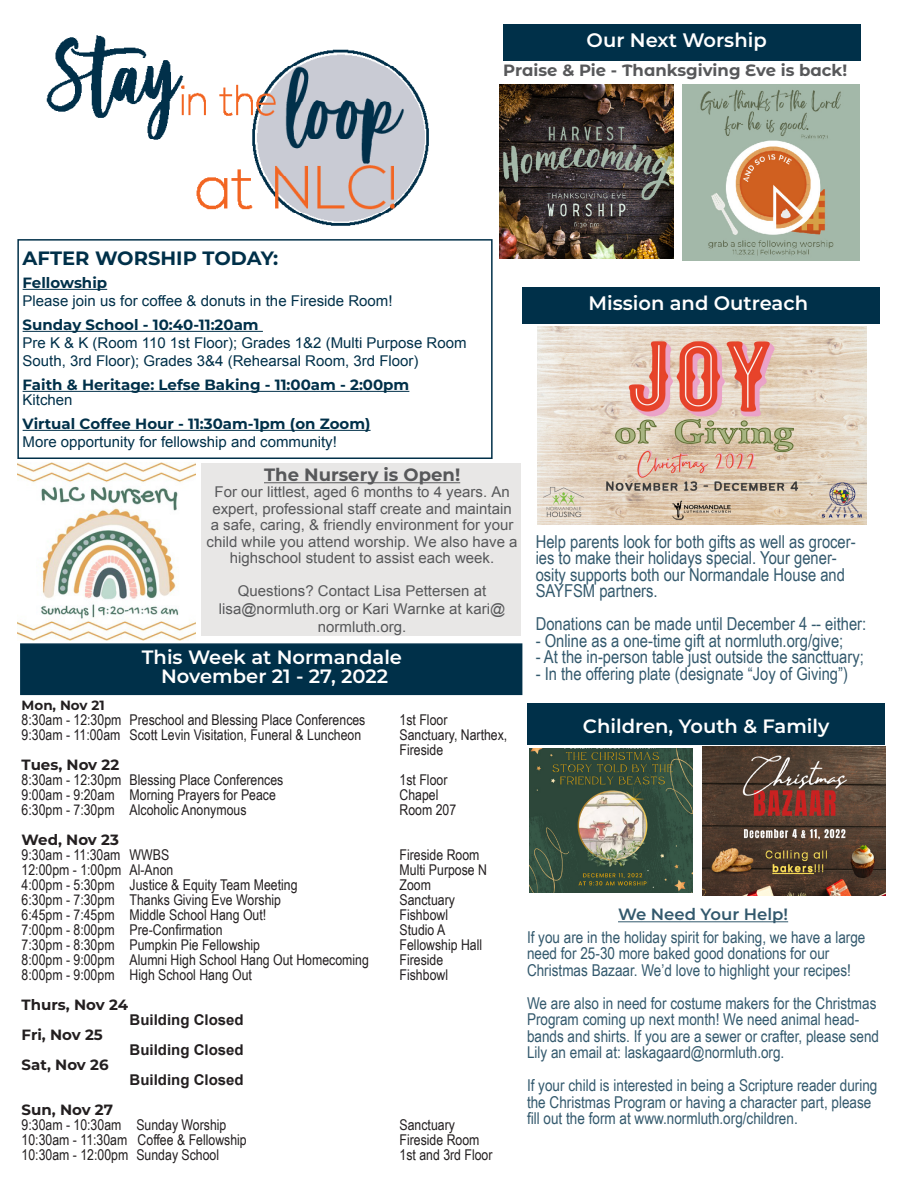
<style>
.page{position:relative;width:918px;height:1188px;background:#fff}
.page>*{position:absolute;margin:0;border:0;box-sizing:border-box;transform-origin:0 0}
.t1{font:600 19.5px "Montserrat";color:#fff}
.t2{font:600 19.35px "Montserrat";color:#fff}
.t3{font:700 19.35px "Montserrat";color:#003049}
.t4{font:17.85px/16.5px "Arial Narrow";color:#33596d}
.t5{font:700 17.85px "Montserrat";color:#57585a}
.t6{font:16.35px/16.5px "Arial Narrow";color:#33596d}
.t7{font:700 16.35px "Montserrat Alternates";color:#57585a}
.t8{font:600 16.35px "Montserrat";color:#33596d}
.t9{font:14.85px/15px "Arial Narrow";color:#231f20}
.t10{font:14.85px/16.5px "Arial";color:#57585a;text-align:center}
.t11{font:14.85px/18px "Arial";color:#003049}
.t12{font:700 14.85px "Montserrat";color:#003049}
.t13{font:700 14.85px "Montserrat";color:#231f20}
.t14{font:700 14.85px "Arial";color:#231f20}
.t15{font:700 13.35px "Montserrat";color:#231f20}
</style>
<div class="page">
<div style="left:201px;top:463px;width:319px;height:173px;background:#e8e7e6"></div>
<hr style="left:264px;top:482px;width:196px;height:1px;background:#57585a">
<img style="left:17px;top:462px;width:178px;height:178px">
<img style="left:47px;top:35px;width:382px;height:191px">
<div style="left:523px;top:287px;width:357px;height:37px;background:#003049"></div>
<div style="left:20px;top:643px;width:502px;height:52px;background:#003049;border:2px solid #003049"></div>
<div style="left:527px;top:703px;width:357px;height:41px;background:#003049"></div>
<div style="left:17px;top:239px;width:476px;height:220px;border:2px solid #003049"></div>
<hr style="left:23px;top:289px;width:84px;height:1px;background:#003049">
<hr style="left:23px;top:331px;width:240px;height:1px;background:#003049">
<hr style="left:23px;top:391px;width:386px;height:1px;background:#003049">
<hr style="left:23px;top:430px;width:348px;height:1px;background:#003049">
<img style="left:529px;top:749px;width:164px;height:144px">
<hr style="left:618px;top:921px;width:170px;height:1px;background:#33596d">
<img style="left:500px;top:84px;width:173px;height:174px">
<img style="left:683px;top:84px;width:176px;height:177px">
<img style="left:538px;top:326px;width:328px;height:199px">
<div style="left:503px;top:24px;width:358px;height:36px;background:#003049"></div>
<img style="left:702px;top:747px;width:183px;height:149px">
<p class="t1" style="left:587px;top:26px;width:182px">Our Next Worship</p>
<p class="t7" style="left:503px;top:59px;width:346px">Praise &amp; Pie - Thanksgiving Eve is back!</p>
<p class="t3" style="left:23px;top:245px;width:257px">AFTER WORSHIP TODAY:</p>
<p class="t12" style="left:23px;top:272px;width:86px">Fellowship</p>
<p class="t11" style="left:23px;top:292px;width:371px">Please join us for coffee &amp; donuts in the Fireside Room!</p>
<p class="t12" style="left:23px;top:314px;width:238px">Sunday School - 10:40-11:20am</p>
<p class="t11" style="left:23px;top:334px;width:446px">Pre K &amp; K (Room 110 1st Floor); Grades 1&amp;2 (Multi Purpose Room<br>South, 3rd Floor); Grades 3&amp;4 (Rehearsal Room, 3rd Floor)</p>
<p class="t12" style="left:23px;top:374px;width:388px">Faith &amp; Heritage: Lefse Baking - 11:00am - 2:00pm</p>
<p class="t11" style="left:23px;top:391px;width:52px">Kitchen</p>
<p class="t12" style="left:23px;top:413px;width:349px">Virtual Coffee Hour - 11:30am-1pm (on Zoom)</p>
<p class="t11" style="left:23px;top:433px;width:316px">More opportunity for fellowship and community!</p>
<p class="t1" style="left:588px;top:290px;width:221px">Mission and Outreach</p>
<p class="t5" style="left:264px;top:462px;width:198px">The Nursery is Open!</p>
<p class="t10" style="left:207px;top:484px;width:312px">For our littlest, aged 6 months to 4 years. An expert, professional staff create and maintain a safe, caring, &amp; friendly environment for your child while you attend worship. We also have a highschool student to assist each week.</p>
<p class="t10" style="left:219px;top:582px;width:288px;line-height:18px">Questions? Contact Lisa Pettersen at lisa@normluth.org or Kari Warnke at kari@ normluth.org.</p>
<p class="t2" style="left:142px;top:643px;width:262px">This Week at Normandale</p>
<p class="t2" style="left:161px;top:662px;width:229px">November 21 - 27, 2022</p>
<p class="t15" style="left:22px;top:695px;width:85px">Mon, Nov 21</p>
<p class="t9" style="left:22px;top:711px;width:345px">8:30am - 12:30pm Preschool and Blessing Place Conferences</p>
<p class="t9" style="left:400px;top:711px;width:49px">1st Floor</p>
<p class="t9" style="left:22px;top:726px;width:341px">9:30am - 11:00am Scott Levin Visitation, Funeral &amp; Luncheon</p>
<p class="t9" style="left:400px;top:726px;width:109px">Sanctuary, Narthex,<br>Fireside</p>
<p class="t13" style="left:22px;top:754px;width:99px">Tues, Nov 22</p>
<p class="t9" style="left:22px;top:771px;width:263px">8:30am - 12:30pm Blessing Place Conferences</p>
<p class="t9" style="left:400px;top:771px;width:49px">1st Floor</p>
<p class="t9" style="left:22px;top:786px;width:256px">9:00am - 9:20am Morning Prayers for Peace</p>
<p class="t9" style="left:400px;top:786px;width:40px">Chapel</p>
<p class="t9" style="left:22px;top:801px;width:226px">6:30pm - 7:30pm Alcoholic Anonymous</p>
<p class="t9" style="left:400px;top:801px;width:58px">Room 207</p>
<p class="t13" style="left:22px;top:829px;width:99px">Wed, Nov 23</p>
<p class="t9" style="left:22px;top:846px;width:149px">9:30am - 11:30am WWBS</p>
<p class="t9" style="left:400px;top:846px;width:81px">Fireside Room</p>
<p class="t9" style="left:22px;top:861px;width:153px">12:00pm - 1:00pm Al-Anon</p>
<p class="t9" style="left:400px;top:861px;width:89px">Multi Purpose N</p>
<p class="t9" style="left:22px;top:876px;width:277px">4:00pm - 5:30pm Justice &amp; Equity Team Meeting</p>
<p class="t9" style="left:400px;top:876px;width:33px">Zoom</p>
<p class="t9" style="left:22px;top:891px;width:261px">6:30pm - 7:30pm Thanks Giving Eve Worship</p>
<p class="t9" style="left:400px;top:891px;width:57px">Sanctuary</p>
<p class="t9" style="left:22px;top:906px;width:246px">6:45pm - 7:45pm Middle School Hang Out!</p>
<p class="t9" style="left:400px;top:906px;width:50px">Fishbowl</p>
<p class="t9" style="left:22px;top:921px;width:202px">7:00pm - 8:00pm Pre-Confirmation</p>
<p class="t9" style="left:400px;top:921px;width:47px">Studio A</p>
<p class="t9" style="left:22px;top:936px;width:240px">7:30pm - 8:30pm Pumpkin Pie Fellowship</p>
<p class="t9" style="left:400px;top:936px;width:84px">Fellowship Hall</p>
<p class="t9" style="left:22px;top:951px;width:349px">8:00pm - 9:00pm Alumni High School Hang Out Homecoming</p>
<p class="t9" style="left:400px;top:951px;width:45px">Fireside</p>
<p class="t9" style="left:22px;top:966px;width:232px">8:00pm - 9:00pm High School Hang Out</p>
<p class="t9" style="left:400px;top:966px;width:50px">Fishbowl</p>
<p class="t13" style="left:22px;top:994px;width:108px">Thurs, Nov 24</p>
<p class="t14" style="left:130px;top:1010px;width:116px">Building Closed</p>
<p class="t13" style="left:22px;top:1024px;width:83px">Fri, Nov 25</p>
<p class="t14" style="left:130px;top:1040px;width:116px">Building Closed</p>
<p class="t13" style="left:22px;top:1054px;width:88px">Sat, Nov 26</p>
<p class="t14" style="left:130px;top:1070px;width:116px">Building Closed</p>
<p class="t13" style="left:22px;top:1099px;width:93px">Sun, Nov 27</p>
<p class="t9" style="left:22px;top:1116px;width:206px">9:30am - 10:30am Sunday Worship</p>
<p class="t9" style="left:400px;top:1116px;width:57px">Sanctuary</p>
<p class="t9" style="left:22px;top:1131px;width:227px">10:30am - 11:30am Coffee &amp; Fellowship</p>
<p class="t9" style="left:400px;top:1131px;width:81px">Fireside Room</p>
<p class="t9" style="left:22px;top:1146px;width:199px">10:30am - 12:00pm Sunday School</p>
<p class="t9" style="left:400px;top:1146px;width:94px">1st and 3rd Floor</p>
<p class="t4" style="left:536px;top:533px;width:321px">Help parents look for both gifts as well as grocer&shy;ies to make their holidays special. Your gener&shy;osity supports both our Normandale House and SAYFSM partners.</p>
<p class="t4" style="left:536px;top:615px;width:332px">Donations can be made until December 4 -- either:</p>
<p class="t4" style="left:536px;top:632px;width:309px">- Online as a one-time gift at normluth.org/give;</p>
<p class="t4" style="left:536px;top:648px;width:330px">- At the in-person table just outside the sancttuary;</p>
<p class="t4" style="left:536px;top:665px;width:314px">- In the offering plate (designate “Joy of Giving”)</p>
<p class="t2" style="left:583px;top:712px;width:248px">Children, Youth &amp; Family</p>
<p class="t8" style="left:618px;top:903px;width:172px">We Need Your Help!</p>
<p class="t6" style="left:527px;top:928px;width:340px">If you are in the holiday spirit for baking, we have a large need for 25-30 more baked good donations for our<br>Christmas Bazaar. We’d love to highlight your recipes!</p>
<p class="t6" style="left:527px;top:994px;width:354px">We are also in need for costume makers for the Christmas Program coming up next month! We need animal head&shy;bands and shirts. If you are a sewer or crafter, please send Lily an email at: laskagaard@normluth.org.</p>
<p class="t6" style="left:527px;top:1077px;width:352px">If your child is interested in being a Scripture reader during the Christmas Program or having a character part, please fill out the form at www.normluth.org/children.</p>
</div>
